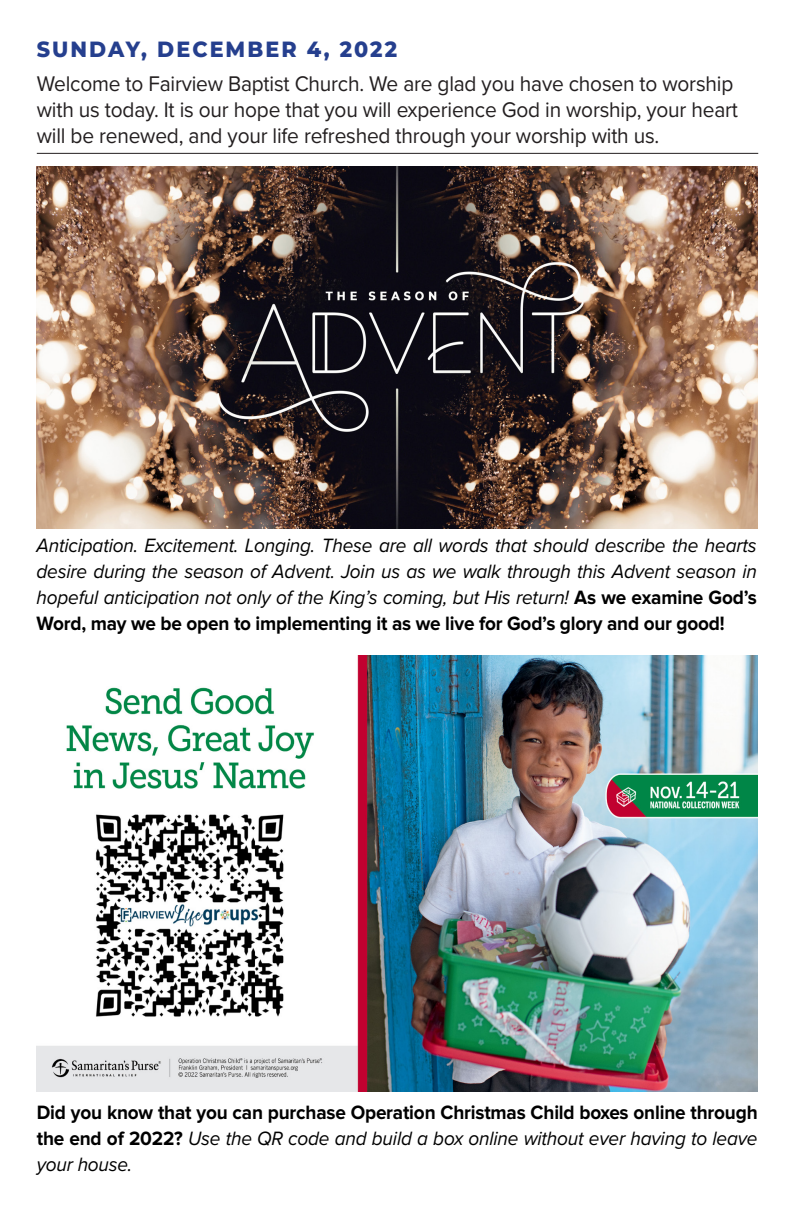
<style>
.page{position:relative;width:792px;height:1224px;background:#fff}
.page>*{position:absolute;margin:0;border:0;box-sizing:border-box;transform-origin:0 0}
.t1{font:22px/26px "Proxima Nova";letter-spacing:-.01em;color:#231f20;scale:.95 1}
.t2{font:800 22px "Montserrat";letter-spacing:.1em;color:#253f8e;scale:.94 1}
.t3{font:italic 20px/26px "Proxima Nova";letter-spacing:-.01em;color:#000;text-align:justify;scale:.95 1}
.t4{font:700 20px/26px "Proxima Nova";letter-spacing:-.01em;color:#000;text-align:justify;scale:.95 1}
.s1{font-weight:700;font-style:normal}
.s2{font-weight:400;font-style:italic}
</style>
<div class="page">
<hr style="left:37px;top:153px;width:721px;height:1px;background:#231f20">
<img style="left:37px;top:166px;width:720px;height:362px">
<img style="left:36px;top:656px;width:721px;height:435px">
<p class="t2" style="left:37px;top:33px;width:385px">SUNDAY, DECEMBER 4, 2022</p>
<p class="t1" style="left:37px;top:70px;width:740px">Welcome to Fairview Baptist Church. We are glad you have chosen to worship with us today. It is our hope that you will experience God in worship, your heart will be renewed, and your life refreshed through your worship with us.</p>
<p class="t3" style="left:37px;top:531px;width:760px">Anticipation. Excitement. Longing. These are all words that should describe the hearts desire during the season of Advent. Join us as we walk through this Advent season in hopeful anticipation not only of the King’s coming, but His return! <span class="s1">As we examine God’s Word, may we be open to implementing it as we live for God’s glory and our good!</span></p>
<p class="t4" style="left:37px;top:1100px;width:760px">Did you know that you can purchase Operation Christmas Child boxes online through the end of 2022? <span class="s2">Use the QR code and build a box online without ever having to leave your house.</span></p>
</div>
